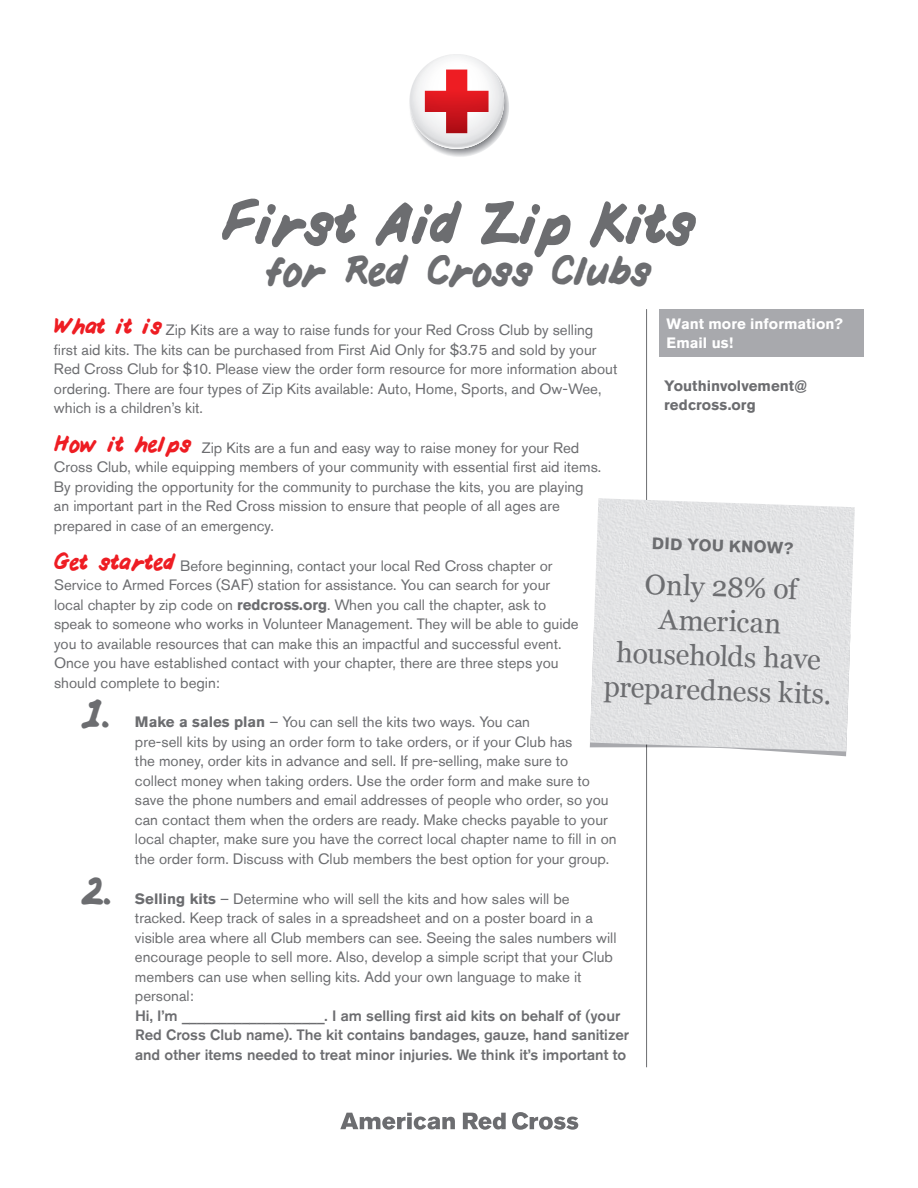
<style>
.page{position:relative;width:918px;height:1188px;background:#fff}
.page>*{position:absolute;margin:0;border:0;box-sizing:border-box;transform-origin:0 0}
.t1{font:66px "John Script Font";letter-spacing:-.05em;color:#6c6d70}
.t2{font:46.5px "John Script Font";letter-spacing:-.035em;color:#6c6d70}
.t3{font:45px "John Script Font";color:#6c6d70}
.t4{font:28.5px/34.5px "Georgia";color:#6c6d70;text-align:center}
.t5{font:700 16.5px "Akzidenz Grotesk Std";color:#6c6d70}
.t6{font:15px/19.5px "Akzidenz Grotesk Std";color:#6c6d70}
.t7{font:500 15px/19.5px "Akzidenz Grotesk Std";color:#6c6d70}
.t8{font:700 15px/19.5px "Akzidenz Grotesk Std";letter-spacing:.005em;color:#6c6d70}
.t9{font:700 15px/19.5px "Akzidenz Grotesk Std";color:#fff}
.s1{font-family:"John Script Font";font-size:25.5px;color:#ee1d23}
.s2{font-weight:700}
</style>
<div class="page">
<hr style="left:646px;top:309px;width:1px;height:758px;background:#6c6d70">
<svg style="left:410px;top:54px;width:97px;height:97px"></svg>
<img style="left:410px;top:133px;width:48px;height:16px">
<img style="left:409px;top:96px;width:32px;height:50px">
<img style="left:425px;top:70px;width:64px;height:63px">
<svg style="left:463px;top:1113px;width:43px;height:17px"></svg>
<svg style="left:512px;top:1112px;width:66px;height:18px"></svg>
<svg style="left:340px;top:1113px;width:115px;height:17px"></svg>
<svg style="left:647px;top:752px;width:200px;height:4px"></svg>
<img style="left:590px;top:498px;width:265px;height:254px">
<div style="left:660px;top:309px;width:204px;height:48px;background:#a8a9ad"></div>
<h1 class="t1" style="left:221px;top:198px;width:477px">First Aid Zip Kits</h1>
<h2 class="t2" style="left:266px;top:253px;width:388px">for Red Cross Clubs</h2>
<p class="t9" style="left:667px;top:314px;width:178px">Want more information?<br>Email us!</p>
<p class="t6" style="left:54px;top:320px;width:565px"><span class="s1">What it is</span> Zip Kits are a way to raise funds for your Red Cross Club by selling first aid kits. The kits can be purchased from First Aid Only for $3.75 and sold by your Red Cross Club for $10. Please view the order form resource for more information about ordering. There are four types of Zip Kits available: Auto, Home, Sports, and Ow-Wee, which is a children’s kit.</p>
<p class="t6" style="left:54px;top:438px;width:549px"><span class="s1">How it helps</span> Zip Kits are a fun and easy way to raise money for your Red Cross Club, while equipping members of your community with essential first aid items.<br>By providing the opportunity for the community to purchase the kits, you are playing an important part in the Red Cross mission to ensure that people of all ages are prepared in case of an emergency.</p>
<p class="t6" style="left:54px;top:555px;width:526px"><span class="s1">Get started</span> Before beginning, contact your local Red Cross chapter or Service to Armed Forces (SAF) station for assistance. You can search for your local chapter by zip code on <span class="s2">redcross.org</span>. When you call the chapter, ask to speak to someone who works in Volunteer Management. They will be able to guide you to available resources that can make this an impactful and successful event.<br>Once you have established contact with your chapter, there are three steps you should complete to begin:</p>
<h3 class="t3" style="left:81px;top:694px;width:30px">1.</h3>
<p class="t8" style="left:664px;top:376px;width:145px">Youthinvolvement@ redcross.org</p>
<p class="t5" style="left:652px;top:534px;width:143px;rotate:2deg">Did you know?</p>
<h3 class="t4" style="left:608px;top:566px;width:230px;rotate:2deg">Only 28% of<br>American households have preparedness kits.</h3>
<p class="t6" style="left:135px;top:712px;width:483px"><span class="s2">Make a sales plan</span> – You can sell the kits two ways. You can<br>pre-sell kits by using an order form to take orders, or if your Club has<br>the money, order kits in advance and sell. If pre-selling, make sure to<br>collect money when taking orders. Use the order form and make sure to save the phone numbers and email addresses of people who order, so you can contact them when the orders are ready. Make checks payable to your local chapter, make sure you have the correct local chapter name to fill in on the order form. Discuss with Club members the best option for your group.</p>
<h3 class="t3" style="left:81px;top:870px;width:31px">2.</h3>
<p class="t6" style="left:135px;top:888px;width:483px"><span class="s2">Selling kits</span> – Determine who will sell the kits and how sales will be tracked. Keep track of sales in a spreadsheet and on a poster board in a visible area where all Club members can see. Seeing the sales numbers will encourage people to sell more. Also, develop a simple script that your Club members can use when selling kits. Add your own language to make it personal:</p>
<p class="t7" style="left:135px;top:1005px;width:496px">Hi, I’m ___________________. I am selling first aid kits on behalf of (your<br>Red Cross Club name). The kit contains bandages, gauze, hand sanitizer and other items needed to treat minor injuries. We think it’s important to</p>
</div>
